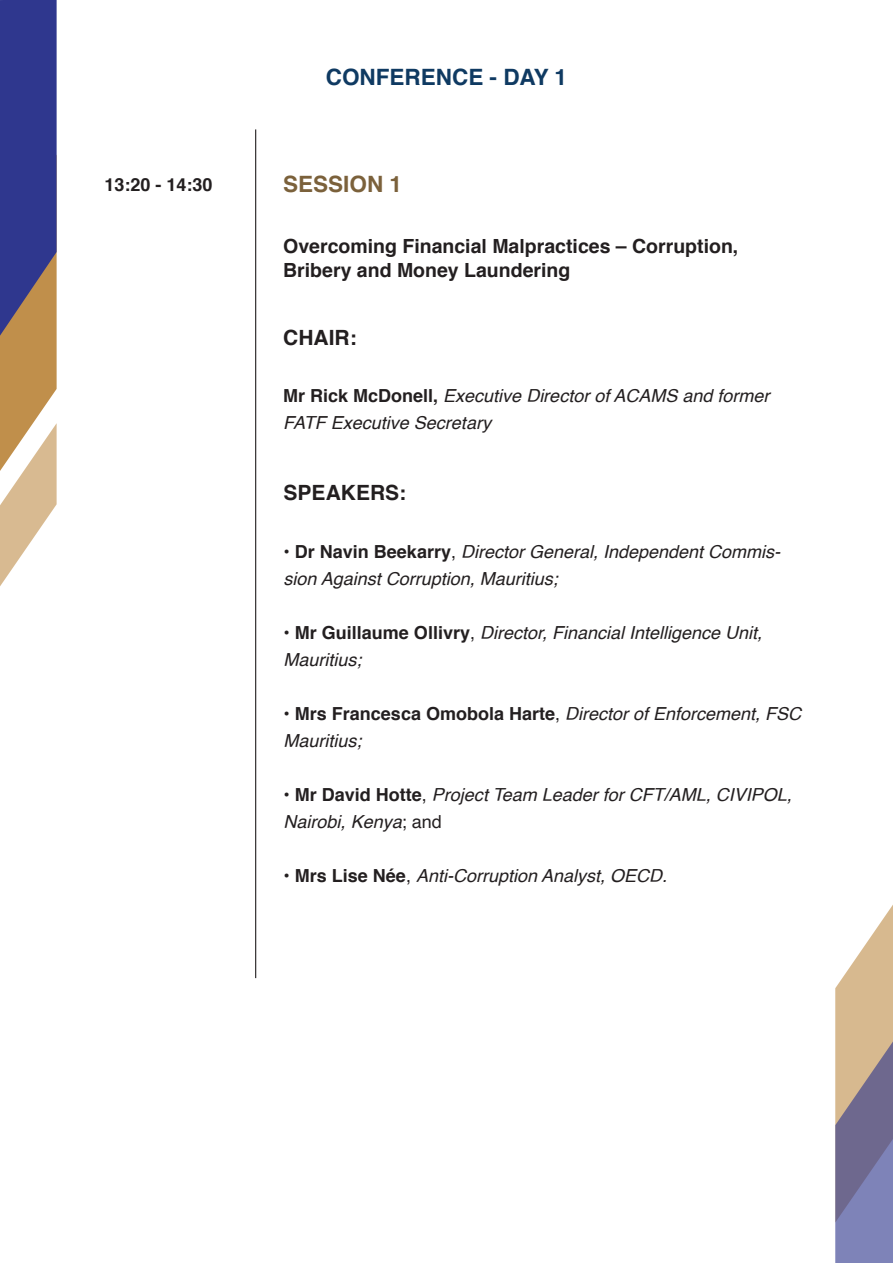
<style>
.page{position:relative;width:893px;height:1263px;background:#fff}
.page>*{position:absolute;margin:0;border:0;box-sizing:border-box;transform-origin:0 0}
.t1{font:700 22.5px "Helvetica";color:#0f3a62}
.t2{font:700 22.5px "Helvetica";color:#7b613b}
.t3{font:700 21px "Helvetica";color:#231f20}
.t4{font:700 19.5px/24px "Helvetica";color:#231f20}
.t5{font:italic 18px/27px "Helvetica";color:#231f20}
.t6{font:700 18px "Helvetica";color:#231f20}
.s1{font-weight:700;font-style:normal}
.s2{font-style:normal}
</style>
<div class="page">
<svg style="left:0;top:0;width:57px;height:586px;background:#83778d"></svg>
<svg style="left:835px;top:905px;width:58px;height:358px;background:#aa9fa5"></svg>
<hr style="left:255px;top:129px;width:1px;height:849px;background:#231f20">
<p class="t6" style="left:105px;top:170px;width:110px">13:20 - 14:30</p>
<p class="t1" style="left:326px;top:58px;width:243px">CONFERENCE - DAY 1</p>
<p class="t2" style="left:283px;top:166px;width:120px">SESSION 1</p>
<p class="t4" style="left:283px;top:235px;width:457px">Overcoming Financial Malpractices – Corruption,<br>Bribery and Money Laundering</p>
<p class="t3" style="left:283px;top:320px;width:75px">CHAIR:</p>
<p class="t5" style="left:283px;top:383px;width:488px"><span class="s1">Mr Rick McDonell,</span> Executive Director of ACAMS and former<br>FATF Executive Secretary</p>
<p class="t3" style="left:284px;top:476px;width:124px">SPEAKERS:</p>
<p class="t5" style="left:284px;top:538px;width:498px"><span class="s2">•</span> <span class="s1">Dr Navin Beekarry</span><span class="s2">,</span> Director General, Independent Commis&shy;sion Against Corruption, Mauritius;</p>
<p class="t5" style="left:284px;top:619px;width:480px"><span class="s2">•</span> <span class="s1">Mr Guillaume Ollivry</span><span class="s2">,</span> Director, Financial Intelligence Unit,<br>Mauritius;</p>
<p class="t5" style="left:284px;top:700px;width:519px"><span class="s2">•</span> <span class="s1">Mrs Francesca Omobola Harte</span><span class="s2">,</span> Director of Enforcement, FSC<br>Mauritius;</p>
<p class="t5" style="left:284px;top:781px;width:510px"><span class="s2">•</span> <span class="s1">Mr David Hotte</span><span class="s2">,</span> Project Team Leader for CFT/AML, CIVIPOL,<br>Nairobi, Kenya<span class="s2">; and</span></p>
<p class="t5" style="left:284px;top:862px;width:385px"><span class="s2">•</span> <span class="s1">Mrs Lise Née</span><span class="s2">,</span> Anti-Corruption Analyst, OECD.</p>
</div>
